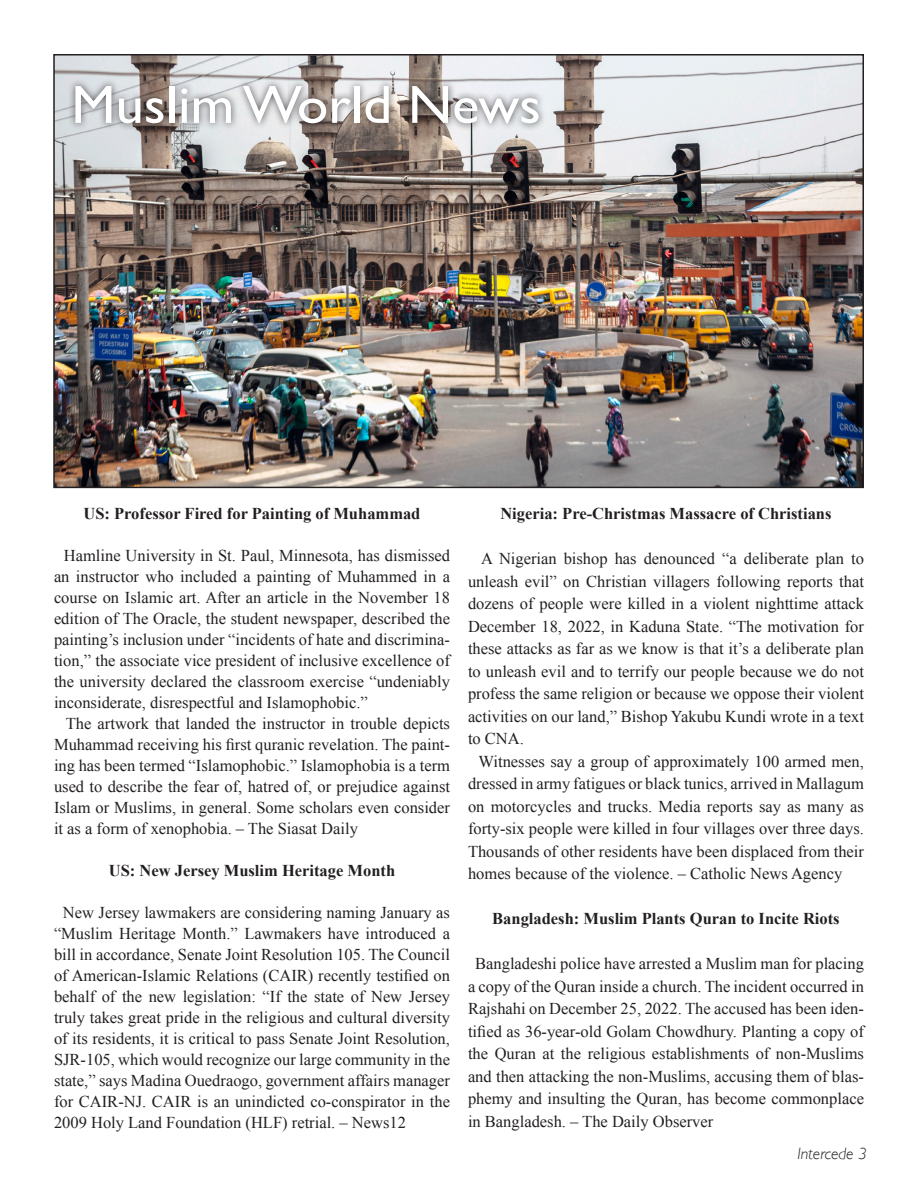
<style>
.page{position:relative;width:918px;height:1188px;background:#fff}
.page>*{position:absolute;margin:0;border:0;box-sizing:border-box;transform-origin:0 0}
.t1{font:54px "Gill Sans";color:#fff;scale:1.05 1}
.t2{font:16.5px/21px "Times New Roman";color:#231f20;text-align:justify}
.t3{font:700 16.5px "Times New Roman";color:#231f20}
.t4{font:italic 300 16.5px "Gill Sans";color:#231f20}
</style>
<div class="page">
<img style="left:56px;top:57px;width:805px;height:428px">
<div style="left:53px;top:54px;width:811px;height:434px;border:2px solid #231f20"></div>
<div style="left:67px;top:78px;width:480px;height:54px;background:#231f20;opacity:.75"></div>
<p class="t1" style="left:71px;top:73px;width:449px">Muslim World News</p>
<p class="t3" style="left:83px;top:502px;width:339px">US: Professor Fired for Painting of Muhammad</p>
<p class="t2" style="left:54px;top:545px;width:398px;text-indent:10px">Hamline University in St. Paul, Minnesota, has dismissed an instructor who included a painting of Muhammed in a course on Islamic art. After an article in the November 18 edition of The Oracle, the student newspaper, described the painting’s inclusion under “incidents of hate and discrimina&shy;tion,” the associate vice president of inclusive excellence of the university declared the classroom exercise “undeniably inconsiderate, disrespectful and Islamophobic.”</p>
<p class="t2" style="left:54px;top:713px;width:398px;text-indent:12px">The artwork that landed the instructor in trouble depicts Muhammad receiving his first quranic revelation. The paint&shy;ing has been termed “Islamophobic.” Islamophobia is a term used to describe the fear of, hatred of, or prejudice against Islam or Muslims, in general. Some scholars even consider it as a form of xenophobia. – The Siasat Daily</p>
<p class="t3" style="left:109px;top:859px;width:288px">US: New Jersey Muslim Heritage Month</p>
<p class="t2" style="left:54px;top:902px;width:398px;text-indent:9px">New Jersey lawmakers are considering naming January as “Muslim Heritage Month.” Lawmakers have introduced a bill in accordance, Senate Joint Resolution 105. The Council of American-Islamic Relations (CAIR) recently testified on behalf of the new legislation: “If the state of New Jersey truly takes great pride in the religious and cultural diversity of its residents, it is critical to pass Senate Joint Resolution, SJR-105, which would recognize our large community in the state,” says Madina Ouedraogo, government affairs manager for CAIR-NJ. CAIR is an unindicted co-conspirator in the 2009 Holy Land Foundation (HLF) retrial. – News12</p>
<p class="t3" style="left:500px;top:502px;width:333px">Nigeria: Pre-Christmas Massacre of Christians</p>
<p class="t2" style="left:468px;top:547px;width:398px;line-height:22.5px;text-indent:13px">A Nigerian bishop has denounced “a deliberate plan to unleash evil” on Christian villagers following reports that dozens of people were killed in a violent nighttime attack December 18, 2022, in Kaduna State. “The motivation for these attacks as far as we know is that it’s a deliberate plan to unleash evil and to terrify our people because we do not profess the same religion or because we oppose their violent activities on our land,” Bishop Yakubu Kundi wrote in a text to CNA.</p>
<p class="t2" style="left:468px;top:750px;width:398px;line-height:22.5px;text-indent:11px">Witnesses say a group of approximately 100 armed men, dressed in army fatigues or black tunics, arrived in Mallagum on motorcycles and trucks. Media reports say as many as forty-six people were killed in four villages over three days.<br>Thousands of other residents have been displaced from their homes because of the violence. – Catholic News Agency</p>
<p class="t3" style="left:492px;top:907px;width:349px">Bangladesh: Muslim Plants Quran to Incite Riots</p>
<p class="t2" style="left:468px;top:952px;width:398px;line-height:22.5px;text-indent:7px">Bangladeshi police have arrested a Muslim man for placing a copy of the Quran inside a church. The incident occurred in Rajshahi on December 25, 2022. The accused has been iden&shy;tified as 36-year-old Golam Chowdhury. Planting a copy of the Quran at the religious establishments of non-Muslims and then attacking the non-Muslims, accusing them of blas&shy;phemy and insulting the Quran, has become commonplace in Bangladesh. – The Daily Observer</p>
<p class="t4" style="left:797px;top:1144px;width:71px">Intercede 3</p>
</div>
